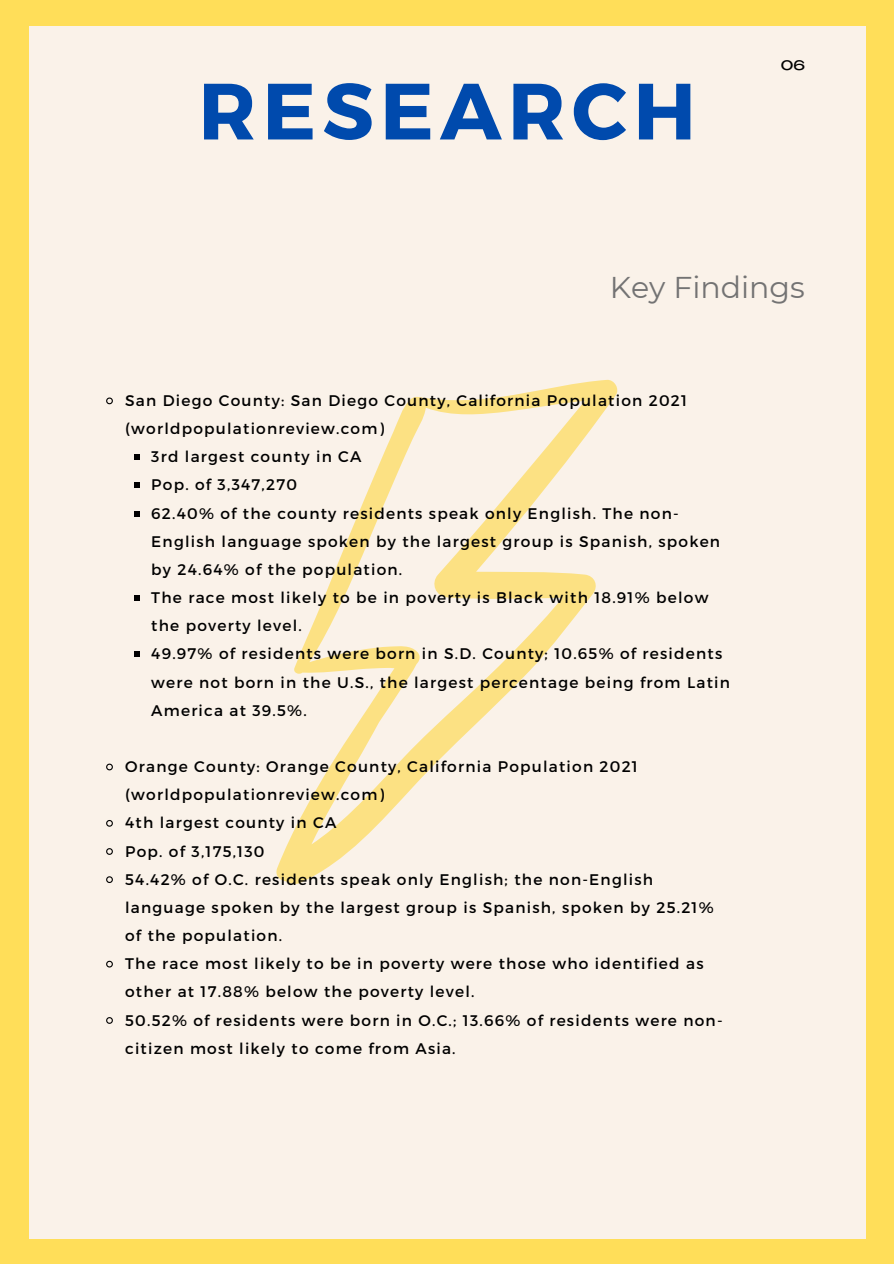
<style>
.page{position:relative;width:894px;height:1264px;background:#fff}
.page>*{position:absolute;margin:0;border:0;box-sizing:border-box;transform-origin:0 0}
.t1{font:700 79.5px "Montserrat";letter-spacing:.08em;color:#004aad}
.t2{font:30px "Montserrat";color:#737373}
.t3{font:15.3px/28.2px "Montserrat";letter-spacing:.08em;color:#000}
.t4{font:500 13.5px "Agrandir Grand";color:#000}
</style>
<div class="page">
<div style="left:0;top:0;width:893px;height:1263px;background:#ffde59"></div>
<div style="left:29px;top:26px;width:836px;height:1212px;background:#faf2e9"></div>
<svg style="left:276px;top:379px;width:341px;height:505px"></svg>
<svg style="left:106px;top:397px;width:7px;height:8px"></svg>
<svg style="left:134px;top:454px;width:5px;height:6px"></svg>
<svg style="left:134px;top:482px;width:5px;height:6px"></svg>
<svg style="left:134px;top:511px;width:5px;height:5px"></svg>
<svg style="left:134px;top:595px;width:5px;height:6px"></svg>
<svg style="left:134px;top:651px;width:5px;height:6px"></svg>
<svg style="left:106px;top:763px;width:7px;height:8px"></svg>
<svg style="left:106px;top:820px;width:7px;height:7px"></svg>
<svg style="left:106px;top:848px;width:7px;height:7px"></svg>
<svg style="left:106px;top:876px;width:7px;height:7px"></svg>
<svg style="left:106px;top:960px;width:7px;height:8px"></svg>
<svg style="left:106px;top:1017px;width:7px;height:7px"></svg>
<h1 class="t1" style="left:198px;top:59px;width:499px">RESEARCH</h1>
<p class="t4" style="left:780px;top:60px;width:26px">06</p>
<h2 class="t2" style="left:609px;top:269px;width:196px">Key Findings</h2>
<p class="t3" style="left:125px;top:385px;width:563px">San Diego County: San Diego County, California Population 2021</p>
<p class="t3" style="left:125px;top:414px;width:260px">(worldpopulationreview.com)</p>
<p class="t3" style="left:151px;top:442px;width:212px">3rd largest county in CA</p>
<p class="t3" style="left:151px;top:470px;width:147px">Pop. of 3,347,270</p>
<p class="t3" style="left:151px;top:498px;width:529px">62.40% of the county residents speak only English. The non-</p>
<p class="t3" style="left:151px;top:526px;width:570px">English language spoken by the largest group is Spanish, spoken</p>
<p class="t3" style="left:151px;top:554px;width:252px">by 24.64% of the population.</p>
<p class="t3" style="left:151px;top:582px;width:558px">The race most likely to be in poverty is Black with 18.91% below</p>
<p class="t3" style="left:151px;top:611px;width:152px">the poverty level.</p>
<p class="t3" style="left:151px;top:639px;width:572px">49.97% of residents were born in S.D. County; 10.65% of residents</p>
<p class="t3" style="left:151px;top:667px;width:580px">were not born in the U.S., the largest percentage being from Latin</p>
<p class="t3" style="left:151px;top:695px;width:157px">America at 39.5%.</p>
<p class="t3" style="left:125px;top:751px;width:599px">Orange County: Orange County, California Population 2021 (worldpopulationreview.com)<br>4th largest county in CA<br>Pop. of 3,175,130<br>54.42% of O.C. residents speak only English; the non-English language spoken by the largest group is Spanish, spoken by 25.21% of the population.<br>The race most likely to be in poverty were those who identified as other at 17.88% below the poverty level.<br>50.52% of residents were born in O.C.; 13.66% of residents were non&shy;citizen most likely to come from Asia.</p>
</div>
